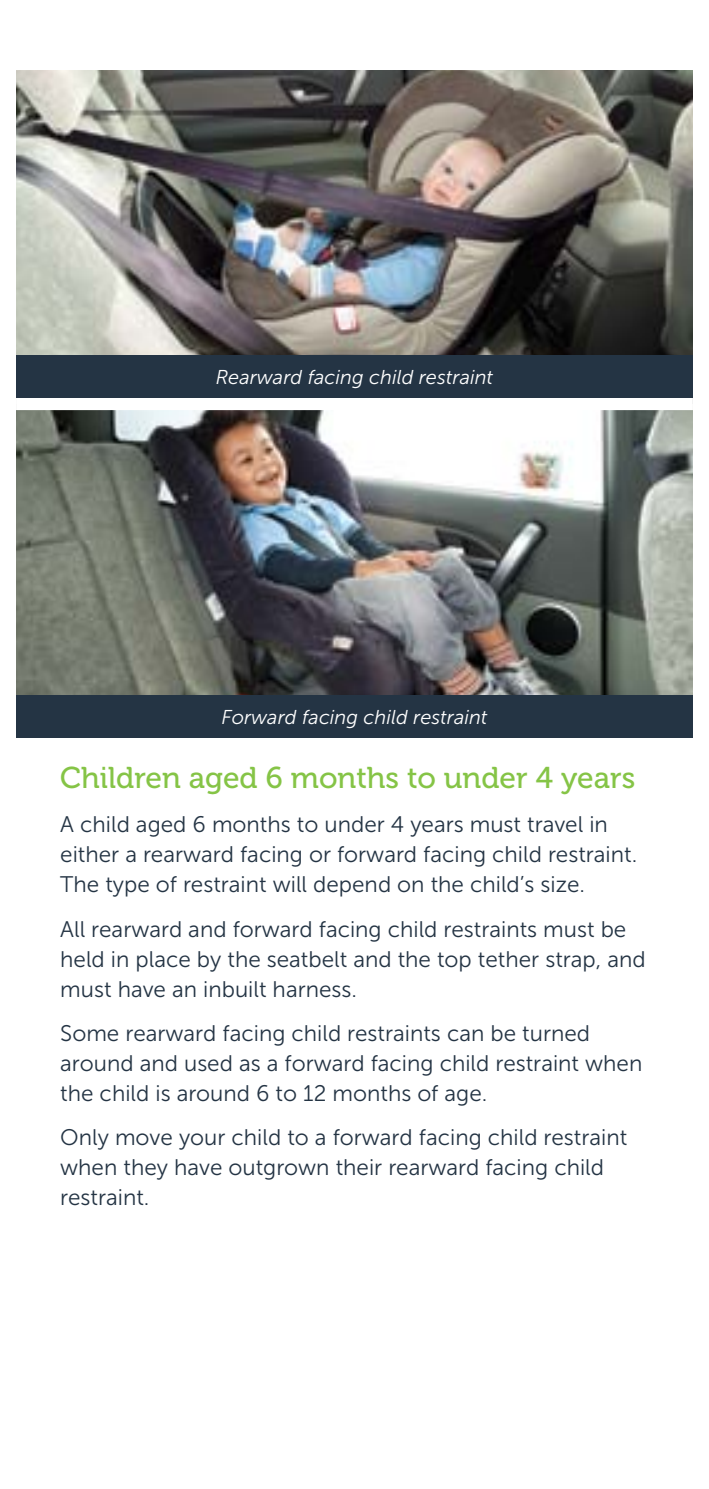
<style>
.page{position:relative;width:709px;height:1489px;background:#fff}
.page>*{position:absolute;margin:0;border:0;box-sizing:border-box;transform-origin:0 0}
.t1{font:30px "Museo 500";color:#85c446}
.t2{font:22.5px/30px "Museo Sans 300";color:#243444}
.t3{font:italic 20px "Museo Sans 300";color:#fff}
</style>
<div class="page">
<img style="left:16px;top:71px;width:677px;height:623px">
<div style="left:16px;top:397px;width:677px;height:13px;background:#fff"></div>
<div style="left:16px;top:355px;width:677px;height:42px;background:#243444"></div>
<div style="left:16px;top:694px;width:677px;height:43px;background:#243444"></div>
<p class="t3" style="left:216px;top:366px;width:279px">Rearward facing child restraint</p>
<p class="t3" style="left:221px;top:706px;width:268px">Forward facing child restraint</p>
<h1 class="t1" style="left:60px;top:761px;width:576px">Children aged 6 months to under 4 years</h1>
<p class="t2" style="left:60px;top:809px;width:578px">A child aged 6 months to under 4 years must travel in either a rearward facing or forward facing child restraint.<br>The type of restraint will depend on the child’s size.</p>
<p class="t2" style="left:60px;top:914px;width:587px">All rearward and forward facing child restraints must be held in place by the seatbelt and the top tether strap, and must have an inbuilt harness.</p>
<p class="t2" style="left:60px;top:1018px;width:583px">Some rearward facing child restraints can be turned around and used as a forward facing child restraint when the child is around 6 to 12 months of age.</p>
<p class="t2" style="left:60px;top:1122px;width:568px">Only move your child to a forward facing child restraint when they have outgrown their rearward facing child restraint.</p>
</div>
